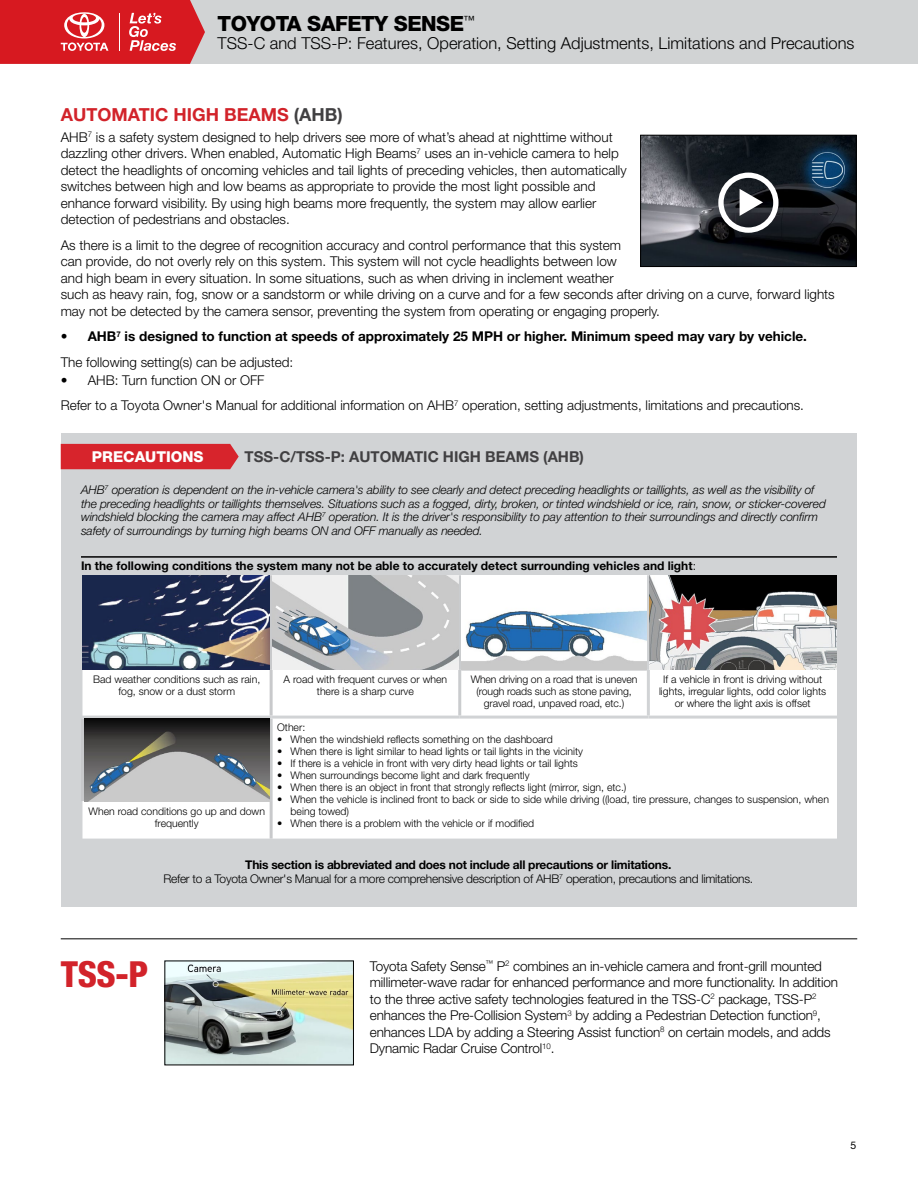
<style>
.page{position:relative;width:918px;height:1188px;background:#fff}
.page>*{position:absolute;margin:0;border:0;box-sizing:border-box;transform-origin:0 0}
.t1{font:800 condensed 36px "Helvetica Neue LT Std";color:#d2232a}
.t2{font:800 21px "Helvetica Neue LT Std";letter-spacing:-.025em;color:#000}
.t3{font:700 18px "Helvetica Neue LT Std";color:#d2232a}
.t4{font:300 16.5px "Helvetica Neue LT Std";color:#000}
.t5{font:700 15px "Helvetica Neue LT Std";color:#414042}
.t6{font:800 15px "Helvetica Neue LT Std";color:#fff}
.t7{font:300 13.5px/16.5px "Helvetica Neue LT Std";color:#000}
.t8{font:700 13.5px/25.5px "Helvetica Neue LT Std";color:#000}
.t9{font:italic 300 12px/13.5px "Helvetica Neue LT Std";letter-spacing:-.01em;color:#000}
.t10{font:300 12px/13.5px "Helvetica Neue LT Std";letter-spacing:-.02em;color:#000;text-align:center}
.t11{font:700 12px "Helvetica Neue LT Std";color:#000}
.t12{font:300 10.5px/12px "Helvetica Neue LT Std";color:#000;text-align:center}
.t13{font:10.5px "Helvetica Neue LT Std";color:#000}
.s1{color:#414042}
.s2{font-weight:300}
.s3{font-weight:700}
</style>
<div class="page">
<div style="left:0;top:0;width:918px;height:64px;background:#d1d3d4"></div>
<svg style="left:0;top:0;width:205px;height:64px;background:#d93238"></svg>
<div style="left:61px;top:433px;width:795px;height:473px;background:#d1d3d5"></div>
<img style="left:642px;top:137px;width:212px;height:128px">
<div style="left:640px;top:135px;width:216px;height:132px;border:1px solid #000"></div>
<svg style="left:718px;top:173px;width:61px;height:60px"></svg>
<div style="left:61px;top:444px;width:178px;height:25px;background:#d7242c"></div>
<div style="left:82px;top:670px;width:755px;height:169px;background:#fff"></div>
<hr style="left:461px;top:670px;width:186px;height:1px;background:#939598">
<hr style="left:458px;top:575px;width:3px;height:95px;background:#caccce">
<hr style="left:458px;top:670px;width:3px;height:46px;background:#caccce">
<hr style="left:270px;top:719px;width:3px;height:82px;background:#caccce">
<hr style="left:270px;top:575px;width:3px;height:95px;background:#c8c9cb">
<hr style="left:270px;top:670px;width:3px;height:46px;background:#c8c9cb">
<hr style="left:270px;top:801px;width:3px;height:38px;background:#c8c9cb">
<hr style="left:81px;top:719px;width:3px;height:82px;background:#c8c9cb">
<hr style="left:81px;top:716px;width:190px;height:3px;background:#d1d3d5">
<hr style="left:271px;top:716px;width:189px;height:3px;background:#d1d3d5">
<hr style="left:460px;top:716px;width:188px;height:3px;background:#d1d3d5">
<hr style="left:648px;top:716px;width:189px;height:3px;background:#d1d3d5">
<hr style="left:647px;top:670px;width:3px;height:46px;background:#d1d3d5">
<img style="left:82px;top:575px;width:188px;height:95px">
<img style="left:273px;top:575px;width:185px;height:95px">
<img style="left:461px;top:575px;width:186px;height:95px">
<img style="left:650px;top:575px;width:187px;height:95px">
<img style="left:84px;top:719px;width:186px;height:82px">
<hr style="left:81px;top:556px;width:756px;height:2px;background:#000">
<img style="left:167px;top:963px;width:185px;height:100px">
<hr style="left:61px;top:939px;width:796px;height:1px;background:#000">
<h2 class="t2" style="left:218px;top:11px;width:259px">TOYOTA SAFETY SENSE<sup>™</sup></h2>
<p class="t4" style="left:218px;top:33px;width:638px">TSS-C and TSS-P: Features, Operation, Setting Adjustments, Limitations and Precautions</p>
<h3 class="t3" style="left:61px;top:103px;width:283px">AUTOMATIC HIGH BEAMS <span class="s1">(AHB)</span></h3>
<p class="t7" style="left:61px;top:129px;width:567px">AHB<sup>7</sup> is a safety system designed to help drivers see more of what’s ahead at nighttime without dazzling other drivers. When enabled, Automatic High Beams<sup>7</sup> uses an in-vehicle camera to help detect the headlights of oncoming vehicles and tail lights of preceding vehicles, then automatically switches between high and low beams as appropriate to provide the most light possible and enhance forward visibility. By using high beams more frequently, the system may allow earlier detection of pedestrians and obstacles.</p>
<p class="t7" style="left:61px;top:237px;width:775px">As there is a limit to the degree of recognition accuracy and control performance that this system<br>can provide, do not overly rely on this system. This system will not cycle headlights between low<br>and high beam in every situation. In some situations, such as when driving in inclement weather<br>such as heavy rain, fog, snow or a sandstorm or while driving on a curve and for a few seconds after driving on a curve, forward lights may not be detected by the camera sensor, preventing the system from operating or engaging properly.</p>
<p class="t8" style="left:61px;top:323px;width:748px">• AHB<sup>7</sup> is designed to function at speeds of approximately 25 MPH or higher. Minimum speed may vary by vehicle.<br><span class="s2">The following setting(s) can be adjusted:</span></p>
<p class="t7" style="left:61px;top:367px;width:745px;line-height:25.5px">• AHB: Turn function ON or OFF<br>Refer to a Toyota Owner's Manual for additional information on AHB<sup>7</sup> operation, setting adjustments, limitations and precautions.</p>
<p class="t6" style="left:92px;top:448px;width:113px">PRECAUTIONS</p>
<p class="t5" style="left:245px;top:448px;width:341px">TSS-C/TSS-P: AUTOMATIC HIGH BEAMS (AHB)</p>
<p class="t9" style="left:81px;top:483px;width:746px">AHB<sup>7</sup> operation is dependent on the in-vehicle camera's ability to see clearly and detect preceding headlights or taillights, as well as the visibility of the preceding headlights or taillights themselves. Situations such as a fogged, dirty, broken, or tinted windshield or ice, rain, snow, or sticker-covered windshield blocking the camera may affect AHB<sup>7</sup> operation. It is the driver's responsibility to pay attention to their surroundings and directly confirm safety of surroundings by turning high beams ON and OFF manually as needed.</p>
<p class="t11" style="left:81px;top:559px;width:617px">In the following conditions the system many not be able to accurately detect surrounding vehicles and light<span class="s2">:</span></p>
<p class="t12" style="left:93px;top:673px;width:169px">Bad weather conditions such as rain, fog, snow or a dust storm</p>
<p class="t12" style="left:284px;top:673px;width:165px">A road with frequent curves or when there is a sharp curve</p>
<p class="t12" style="left:471px;top:673px;width:168px">When driving on a road that is uneven (rough roads such as stone paving, gravel road, unpaved road, etc.)</p>
<p class="t12" style="left:659px;top:673px;width:169px">If a vehicle in front is driving without lights, irregular lights, odd color lights or where the light axis is offset</p>
<p class="t12" style="left:277px;top:721px;width:30px">Other:</p>
<p class="t12" style="left:277px;top:733px;width:277px">• When the windshield reflects something on the dashboard</p>
<p class="t12" style="left:277px;top:745px;width:307px">• When there is light similar to head lights or tail lights in the vicinity</p>
<p class="t12" style="left:277px;top:757px;width:302px">• If there is a vehicle in front with very dirty head lights or tail lights</p>
<p class="t12" style="left:277px;top:769px;width:254px">• When surroundings become light and dark frequently</p>
<p class="t12" style="left:277px;top:781px;width:351px">• When there is an object in front that strongly reflects light (mirror, sign, etc.)</p>
<p class="t12" style="left:291px;top:793px;width:540px;text-align:left;text-indent:-14px">• When the vehicle is inclined front to back or side to side while driving ((load, tire pressure, changes to suspension, when being towed)</p>
<p class="t12" style="left:277px;top:817px;width:259px">• When there is a problem with the vehicle or if modified</p>
<p class="t12" style="left:89px;top:805px;width:178px">When road conditions go up and down frequently</p>
<p class="t10" style="left:163px;top:858px;width:591px"><span class="s3">This section is abbreviated and does not include all precautions or limitations.<br></span>Refer to a Toyota Owner's Manual for a more comprehensive description of AHB<sup>7</sup> operation, precautions and limitations.</p>
<h1 class="t1" style="left:61px;top:952px;width:89px">TSS-P</h1>
<p class="t7" style="left:370px;top:958px;width:470px">Toyota Safety Sense<sup>™</sup> P<sup>2</sup> combines an in-vehicle camera and front-grill mounted millimeter-wave radar for enhanced performance and more functionality. In addition to the three active safety technologies featured in the TSS-C<sup>2</sup> package, TSS-P<sup>2 </sup>enhances the Pre-Collision System<sup>3</sup> by adding a Pedestrian Detection function<sup>9</sup>, enhances LDA by adding a Steering Assist function<sup>8</sup> on certain models, and adds Dynamic Radar Cruise Control<sup>10</sup>.</p>
<p class="t13" style="left:851px;top:1139px;width:7px">5</p>
</div>
